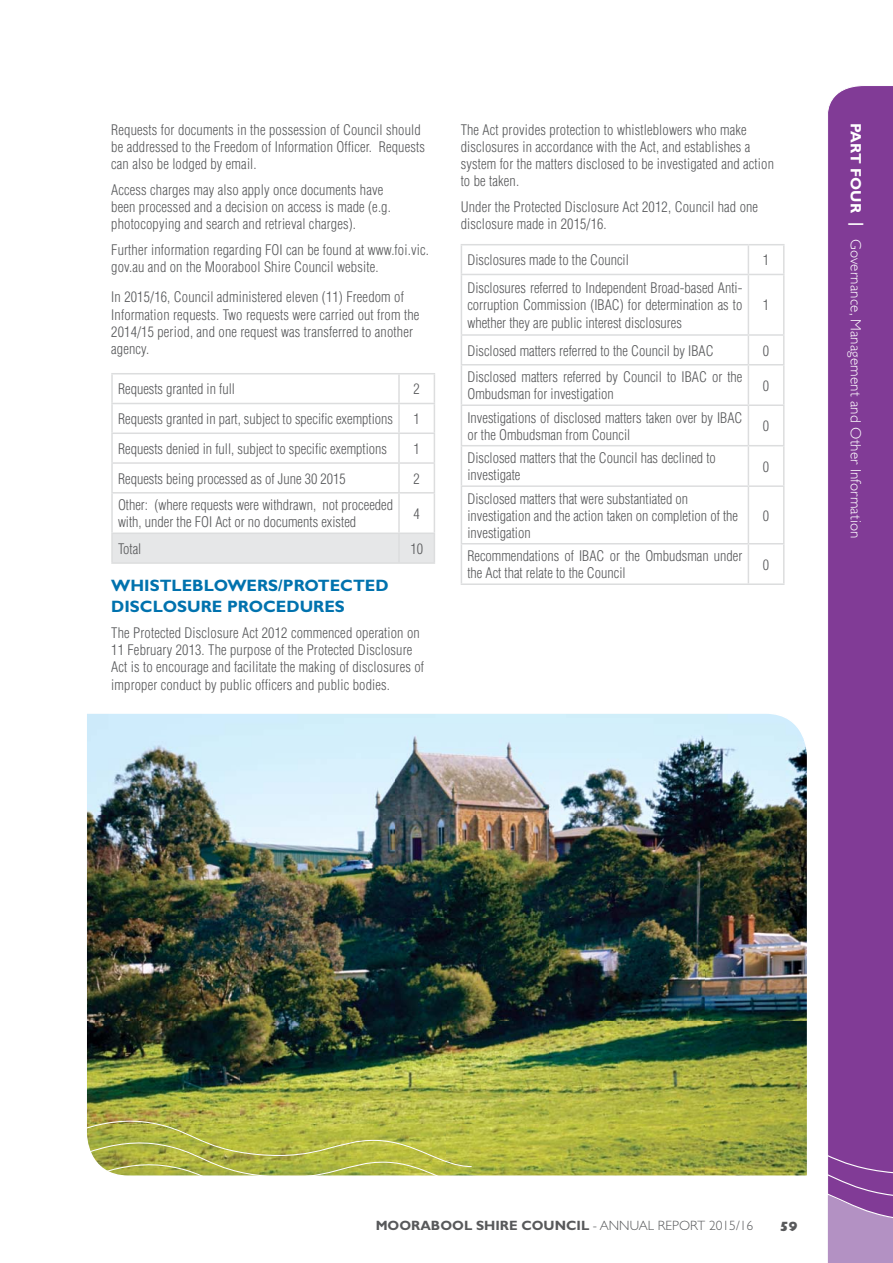
<style>
.page{position:relative;width:893px;height:1263px;background:#fff}
.page>*{position:absolute;margin:0;border:0;box-sizing:border-box;transform-origin:0 0}
.t1{font:700 16.5px/20.7px "Gill Sans";color:#0072ae}
.t2{font:300 15px "Gill Sans";letter-spacing:.01em;color:#fff}
.t3{font:300 condensed 14.25px/17.2px "Helvetica";letter-spacing:.01em;color:#58595b}
.t4{font:700 13.5px "Gill Sans";color:#58595b}
.t5{font:800 13.5px "Gill Sans";color:#58595b}
.s1{font-weight:700}
.s2{font-weight:300}
</style>
<div class="page">
<div style="left:827px;top:85px;width:66px;height:1046px;background:#813b96"></div>
<svg style="left:827px;top:1131px;width:66px;height:132px"></svg>
<hr style="left:111px;top:373px;width:288px;height:1px;background:#dcddde">
<hr style="left:111px;top:374px;width:2px;height:29px;background:#dcddde">
<hr style="left:399px;top:373px;width:36px;height:1px;background:#dcddde">
<hr style="left:398px;top:374px;width:2px;height:29px;background:#dcddde">
<hr style="left:111px;top:403px;width:288px;height:1px;background:#dcddde">
<hr style="left:111px;top:404px;width:2px;height:28px;background:#dcddde">
<hr style="left:399px;top:403px;width:36px;height:1px;background:#dcddde">
<hr style="left:398px;top:404px;width:2px;height:28px;background:#dcddde">
<hr style="left:111px;top:432px;width:288px;height:2px;background:#dcddde">
<hr style="left:111px;top:434px;width:2px;height:28px;background:#dcddde">
<hr style="left:399px;top:432px;width:36px;height:2px;background:#dcddde">
<hr style="left:398px;top:434px;width:2px;height:28px;background:#dcddde">
<hr style="left:111px;top:462px;width:288px;height:2px;background:#dcddde">
<hr style="left:111px;top:464px;width:2px;height:28px;background:#dcddde">
<hr style="left:399px;top:462px;width:36px;height:2px;background:#dcddde">
<hr style="left:398px;top:464px;width:2px;height:28px;background:#dcddde">
<svg style="left:434px;top:374px;width:1px;height:118px"></svg>
<hr style="left:111px;top:492px;width:288px;height:2px;background:#dcddde">
<hr style="left:111px;top:493px;width:2px;height:39px;background:#dcddde">
<hr style="left:399px;top:492px;width:36px;height:2px;background:#dcddde">
<hr style="left:398px;top:493px;width:2px;height:39px;background:#dcddde">
<hr style="left:434px;top:493px;width:1px;height:39px;background:#dcddde">
<hr style="left:111px;top:532px;width:288px;height:2px;background:#dcddde">
<hr style="left:111px;top:534px;width:2px;height:28px;background:#dcddde">
<hr style="left:399px;top:532px;width:36px;height:2px;background:#dcddde">
<div style="left:113px;top:534px;width:322px;height:28px;background:#e6e7e8"></div>
<hr style="left:111px;top:562px;width:324px;height:2px;background:#dcddde">
<hr style="left:461px;top:244px;width:287px;height:1px;background:#dcddde">
<svg style="left:461px;top:245px;width:1px;height:29px"></svg>
<hr style="left:748px;top:244px;width:36px;height:1px;background:#dcddde">
<svg style="left:748px;top:245px;width:1px;height:29px"></svg>
<svg style="left:783px;top:245px;width:1px;height:29px"></svg>
<hr style="left:461px;top:274px;width:287px;height:1px;background:#dcddde">
<hr style="left:461px;top:275px;width:1px;height:59px;background:#dcddde">
<hr style="left:748px;top:274px;width:36px;height:1px;background:#dcddde">
<hr style="left:748px;top:275px;width:1px;height:59px;background:#dcddde">
<hr style="left:783px;top:275px;width:1px;height:59px;background:#dcddde">
<hr style="left:461px;top:334px;width:287px;height:2px;background:#dcddde">
<svg style="left:461px;top:336px;width:1px;height:28px"></svg>
<hr style="left:748px;top:334px;width:36px;height:2px;background:#dcddde">
<svg style="left:748px;top:336px;width:1px;height:28px"></svg>
<svg style="left:783px;top:336px;width:1px;height:28px"></svg>
<hr style="left:461px;top:364px;width:287px;height:1px;background:#dcddde">
<hr style="left:461px;top:365px;width:1px;height:39px;background:#dcddde">
<hr style="left:748px;top:364px;width:36px;height:1px;background:#dcddde">
<hr style="left:748px;top:365px;width:1px;height:39px;background:#dcddde">
<hr style="left:783px;top:365px;width:1px;height:39px;background:#dcddde">
<hr style="left:461px;top:404px;width:287px;height:2px;background:#dcddde">
<hr style="left:461px;top:406px;width:1px;height:39px;background:#dcddde">
<hr style="left:748px;top:404px;width:36px;height:2px;background:#dcddde">
<hr style="left:748px;top:406px;width:1px;height:39px;background:#dcddde">
<hr style="left:783px;top:406px;width:1px;height:39px;background:#dcddde">
<hr style="left:461px;top:445px;width:287px;height:1px;background:#dcddde">
<hr style="left:461px;top:446px;width:1px;height:39px;background:#dcddde">
<hr style="left:748px;top:445px;width:36px;height:1px;background:#dcddde">
<hr style="left:748px;top:446px;width:1px;height:39px;background:#dcddde">
<hr style="left:783px;top:446px;width:1px;height:39px;background:#dcddde">
<hr style="left:461px;top:485px;width:287px;height:2px;background:#dcddde">
<hr style="left:461px;top:487px;width:1px;height:56px;background:#dcddde">
<hr style="left:748px;top:485px;width:36px;height:2px;background:#dcddde">
<hr style="left:748px;top:487px;width:1px;height:56px;background:#dcddde">
<hr style="left:783px;top:487px;width:1px;height:56px;background:#dcddde">
<hr style="left:461px;top:543px;width:287px;height:1px;background:#dcddde">
<hr style="left:461px;top:544px;width:1px;height:39px;background:#dcddde">
<hr style="left:748px;top:543px;width:36px;height:1px;background:#dcddde">
<hr style="left:748px;top:544px;width:1px;height:39px;background:#dcddde">
<hr style="left:783px;top:544px;width:1px;height:39px;background:#dcddde">
<hr style="left:461px;top:583px;width:323px;height:2px;background:#dcddde">
<img style="left:87px;top:714px;width:720px;height:462px">
<svg style="left:87px;top:1116px;width:405px;height:60px"></svg>
<p class="t3" style="left:111px;top:122px;width:315px">Requests for documents in the possession of Council should be addressed to the Freedom of Information Officer. Requests can also be lodged by email.</p>
<p class="t3" style="left:111px;top:182px;width:281px">Access charges may also apply once documents have been processed and a decision on access is made (e.g. photocopying and search and retrieval charges).</p>
<p class="t3" style="left:111px;top:243px;width:319px">Further information regarding FOI can be found at www.foi.vic. gov.au and on the Moorabool Shire Council website.</p>
<p class="t3" style="left:111px;top:290px;width:310px">In 2015/16, Council administered eleven (11) Freedom of Information requests. Two requests were carried out from the 2014/15 period, and one request was transferred to another agency.</p>
<p class="t3" style="left:118px;top:382px;width:119px">Requests granted in full</p>
<p class="t3" style="left:414px;top:382px;width:8px">2</p>
<p class="t3" style="left:118px;top:411px;width:276px">Requests granted in part, subject to specific exemptions</p>
<p class="t3" style="left:414px;top:411px;width:8px">1</p>
<p class="t3" style="left:118px;top:441px;width:271px">Requests denied in full, subject to specific exemptions</p>
<p class="t3" style="left:414px;top:441px;width:8px">1</p>
<p class="t3" style="left:118px;top:471px;width:229px">Requests being processed as of June 30 2015</p>
<p class="t3" style="left:414px;top:471px;width:8px">2</p>
<p class="t3" style="left:118px;top:498px;width:277px">Other: (where requests were withdrawn, not proceeded with, under the FOI Act or no documents existed</p>
<p class="t3" style="left:414px;top:506px;width:8px">4</p>
<p class="t3" style="left:118px;top:541px;width:25px">Total</p>
<p class="t3" style="left:410px;top:541px;width:14px">10</p>
<p class="t1" style="left:111px;top:577px;width:279px">WHISTLEBLOWERS/PROTECTED<br>DISCLOSURE PROCEDURES</p>
<p class="t3" style="left:111px;top:625px;width:314px">The Protected Disclosure Act 2012 commenced operation on 11 February 2013. The purpose of the Protected Disclosure Act is to encourage and facilitate the making of disclosures of improper conduct by public officers and public bodies.</p>
<p class="t3" style="left:461px;top:122px;width:315px">The Act provides protection to whistleblowers who make disclosures in accordance with the Act, and establishes a system for the matters disclosed to be investigated and action to be taken.</p>
<p class="t3" style="left:461px;top:200px;width:299px">Under the Protected Disclosure Act 2012, Council had one disclosure made in 2015/16.</p>
<p class="t3" style="left:467px;top:253px;width:163px">Disclosures made to the Council</p>
<p class="t3" style="left:763px;top:253px;width:8px">1</p>
<p class="t3" style="left:467px;top:281px;width:276px;text-align:justify">Disclosures referred to Independent Broad-based Anti&shy;corruption Commission (IBAC) for determination as to whether they are public interest disclosures</p>
<p class="t3" style="left:763px;top:298px;width:8px">1</p>
<p class="t3" style="left:467px;top:343px;width:248px">Disclosed matters referred to the Council by IBAC</p>
<p class="t3" style="left:763px;top:343px;width:8px">0</p>
<p class="t3" style="left:467px;top:370px;width:276px">Disclosed matters referred by Council to IBAC or the<br>Ombudsman for investigation</p>
<p class="t3" style="left:763px;top:378px;width:8px">0</p>
<p class="t3" style="left:467px;top:410px;width:276px">Investigations of disclosed matters taken over by IBAC or the Ombudsman from Council</p>
<p class="t3" style="left:763px;top:418px;width:8px">0</p>
<p class="t3" style="left:467px;top:450px;width:250px">Disclosed matters that the Council has declined to investigate</p>
<p class="t3" style="left:763px;top:459px;width:8px">0</p>
<p class="t3" style="left:467px;top:491px;width:272px">Disclosed matters that were substantiated on investigation and the action taken on completion of the investigation</p>
<p class="t3" style="left:763px;top:508px;width:8px">0</p>
<p class="t3" style="left:467px;top:549px;width:276px">Recommendations of IBAC or the Ombudsman under the Act that relate to the Council</p>
<p class="t3" style="left:763px;top:557px;width:8px">0</p>
<p class="t2" style="left:861px;top:123px;width:417px;rotate:90deg"><span class="s1">PART FOUR |</span> Governance, Management and Other Information</p>
<p class="t2" style="left:859px;top:168px;width:141px;rotate:90deg"><span class="s1">ONE |</span> Introduction</p>
<p class="t4" style="left:376px;top:1220px;width:379px">MOORABOOL SHIRE COUNCIL <span class="s2">- ANNUAL REPORT 2015/16</span></p>
<p class="t5" style="left:779px;top:1221px;width:20px">59</p>
</div>
